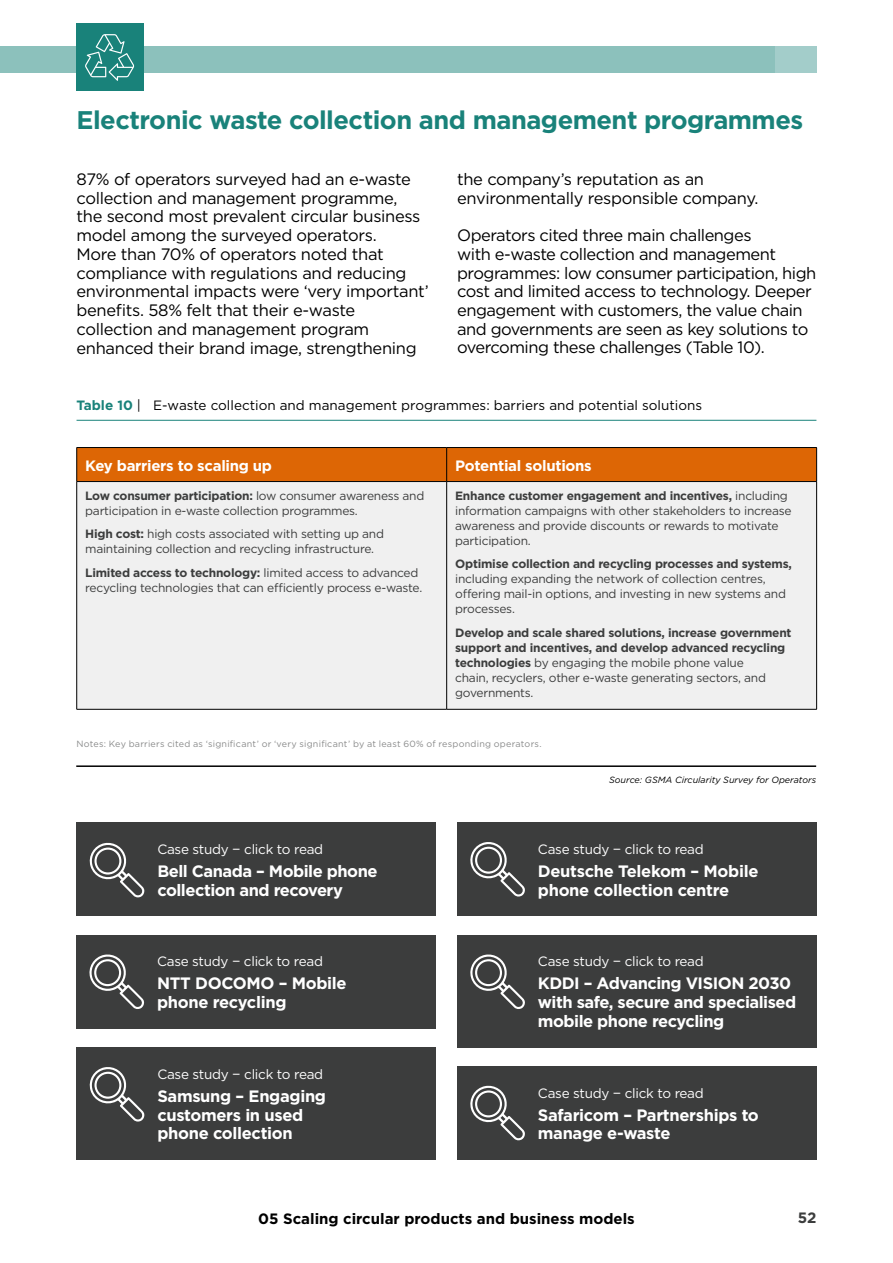
<style>
.page{position:relative;width:893px;height:1263px;background:#fff}
.page>*{position:absolute;margin:0;border:0;box-sizing:border-box;transform-origin:0 0}
.t1{font:700 25.5px "Gotham";letter-spacing:-.02em;color:#19827a}
.t2{font:16.5px/18.8px "Gotham";letter-spacing:-.025em;color:#000}
.t3{font:700 16.5px/18.8px "Gotham";letter-spacing:-.03em;color:#fff}
.t4{font:700 15px "Gotham";color:#000}
.t5{font:700 15px "Gotham";letter-spacing:-.02em;color:#fff}
.t6{font:700 15px "Gotham";color:#3c3d3d}
.t7{font:13.5px "Gotham";letter-spacing:-.02em;color:#fff}
.t8{font:13.5px "Gotham";color:#000}
.t9{font:12px/15px "Gotham";letter-spacing:-.02em;color:#3c3d3d}
.t10{font:700 12px/15px "Gotham";letter-spacing:-.02em;color:#3c3d3d}
.t11{font:9px "Gotham";letter-spacing:.025em;color:#8a8b8b}
.t12{font:italic 9px "Gotham";color:#000}
.s1{font-weight:700;color:#19827a}
.s2{font-weight:700}
.s3{font-weight:400}
</style>
<div class="page">
<hr style="left:76px;top:765px;width:740px;height:2px;background:#000">
<hr style="left:77px;top:420px;width:739px;height:1px;background:#19827a">
<div style="left:77px;top:448px;width:739px;height:33px;background:#dd6605"></div>
<svg style="left:77px;top:482px;width:739px;height:227px;fill:#f0f0f0"></svg>
<hr style="left:76px;top:482px;width:1px;height:227px;background:#000">
<hr style="left:446px;top:482px;width:1px;height:227px;background:#000">
<hr style="left:816px;top:482px;width:1px;height:227px;background:#000">
<hr style="left:77px;top:709px;width:370px;height:1px;background:#000">
<hr style="left:447px;top:709px;width:370px;height:1px;background:#000">
<hr style="left:77px;top:447px;width:370px;height:1px;background:#000">
<hr style="left:76px;top:448px;width:1px;height:33px;background:#000">
<hr style="left:447px;top:447px;width:370px;height:1px;background:#000">
<hr style="left:446px;top:448px;width:1px;height:33px;background:#000">
<hr style="left:816px;top:448px;width:1px;height:33px;background:#000">
<hr style="left:77px;top:481px;width:370px;height:1px;background:#000">
<hr style="left:447px;top:481px;width:370px;height:1px;background:#000">
<div style="left:0;top:46px;width:736px;height:26px;background:#8cc1bc"></div>
<div style="left:734px;top:46px;width:41px;height:26px;background:#8cc1bc"></div>
<div style="left:775px;top:46px;width:41px;height:26px;background:#a3cdca"></div>
<div style="left:457px;top:822px;width:359px;height:94px;background:#3c3d3d"></div>
<svg style="left:470px;top:842px;width:55px;height:54px"></svg>
<div style="left:77px;top:822px;width:359px;height:94px;background:#3c3d3d"></div>
<svg style="left:89px;top:842px;width:56px;height:55px"></svg>
<div style="left:76px;top:935px;width:360px;height:94px;background:#3c3d3d"></div>
<svg style="left:89px;top:954px;width:55px;height:55px"></svg>
<div style="left:457px;top:935px;width:359px;height:112px;background:#3c3d3d"></div>
<svg style="left:470px;top:954px;width:55px;height:55px"></svg>
<div style="left:457px;top:1066px;width:359px;height:94px;background:#3c3d3d"></div>
<svg style="left:470px;top:1085px;width:55px;height:55px"></svg>
<div style="left:77px;top:1047px;width:359px;height:113px;background:#3c3d3d"></div>
<svg style="left:89px;top:1067px;width:56px;height:54px"></svg>
<div style="left:77px;top:24px;width:67px;height:67px;background:#19827a"></div>
<svg style="left:85px;top:34px;width:49px;height:47px"></svg>
<h1 class="t1" style="left:77px;top:103px;width:728px">Electronic waste collection and management programmes</h1>
<p class="t2" style="left:77px;top:169px;width:354px">87% of operators surveyed had an e-waste collection and management programme,<br>the second most prevalent circular business model among the surveyed operators.<br>More than 70% of operators noted that compliance with regulations and reducing environmental impacts were ‘very important’ benefits. 58% felt that their e-waste collection and management program enhanced their brand image, strengthening</p>
<p class="t2" style="left:457px;top:169px;width:303px">the company’s reputation as an environmentally responsible company.</p>
<p class="t2" style="left:457px;top:225px;width:361px">Operators cited three main challenges<br>with e-waste collection and management programmes: low consumer participation, high cost and limited access to technology. Deeper engagement with customers, the value chain and governments are seen as key solutions to overcoming these challenges (Table 10).</p>
<p class="t8" style="left:77px;top:396px;width:627px"><span class="s1">Table 10</span> | E-waste collection and management programmes: barriers and potential solutions</p>
<p class="t5" style="left:85px;top:455px;width:188px">Key barriers to scaling up</p>
<p class="t5" style="left:455px;top:455px;width:138px">Potential solutions</p>
<p class="t9" style="left:85px;top:488px;width:341px"><span class="s2">Low consumer participation:</span> low consumer awareness and participation in e-waste collection programmes.</p>
<p class="t9" style="left:85px;top:526px;width:300px"><span class="s2">High cost:</span> high costs associated with setting up and maintaining collection and recycling infrastructure.</p>
<p class="t9" style="left:85px;top:565px;width:339px"><span class="s2">Limited access to technology:</span> limited access to advanced recycling technologies that can efficiently process e-waste.</p>
<p class="t9" style="left:455px;top:488px;width:338px"><span class="s2">Enhance customer engagement and incentives,</span> including information campaigns with other stakeholders to increase awareness and provide discounts or rewards to motivate participation.</p>
<p class="t10" style="left:455px;top:556px;width:338px">Optimise collection and recycling processes and systems,</p>
<p class="t9" style="left:455px;top:571px;width:332px">including expanding the network of collection centres, offering mail-in options, and investing in new systems and processes.</p>
<p class="t10" style="left:455px;top:625px;width:338px">Develop and scale shared solutions, increase government support and incentives, and develop advanced recycling technologies <span class="s3">by engaging the mobile phone value<br>chain, recyclers, other e-waste generating sectors, and governments.</span></p>
<p class="t11" style="left:77px;top:738px;width:467px">Notes: Key barriers cited as ‘significant’ or ‘very significant’ by at least 60% of responding operators.</p>
<p class="t12" style="left:609px;top:774px;width:209px">Source: GSMA Circularity Survey for Operators</p>
<p class="t7" style="left:157px;top:840px;width:167px">Case study − click to read</p>
<p class="t3" style="left:157px;top:861px;width:222px">Bell Canada – Mobile phone collection and recovery</p>
<p class="t7" style="left:157px;top:953px;width:167px">Case study − click to read</p>
<p class="t3" style="left:157px;top:974px;width:191px">NTT DOCOMO – Mobile phone recycling</p>
<p class="t7" style="left:157px;top:1065px;width:167px">Case study − click to read</p>
<p class="t3" style="left:157px;top:1086px;width:170px">Samsung – Engaging customers in used phone collection</p>
<p class="t7" style="left:538px;top:840px;width:167px">Case study − click to read</p>
<p class="t3" style="left:538px;top:861px;width:222px">Deutsche Telekom – Mobile phone collection centre</p>
<p class="t7" style="left:538px;top:953px;width:167px">Case study − click to read</p>
<p class="t3" style="left:538px;top:974px;width:260px">KDDI – Advancing VISION 2030 with safe, secure and specialised mobile phone recycling</p>
<p class="t7" style="left:538px;top:1084px;width:167px">Case study − click to read</p>
<p class="t3" style="left:538px;top:1105px;width:222px">Safaricom – Partnerships to manage e-waste</p>
<p class="t4" style="left:258px;top:1209px;width:378px">05 Scaling circular products and business models</p>
<p class="t6" style="left:798px;top:1208px;width:20px">52</p>
</div>
